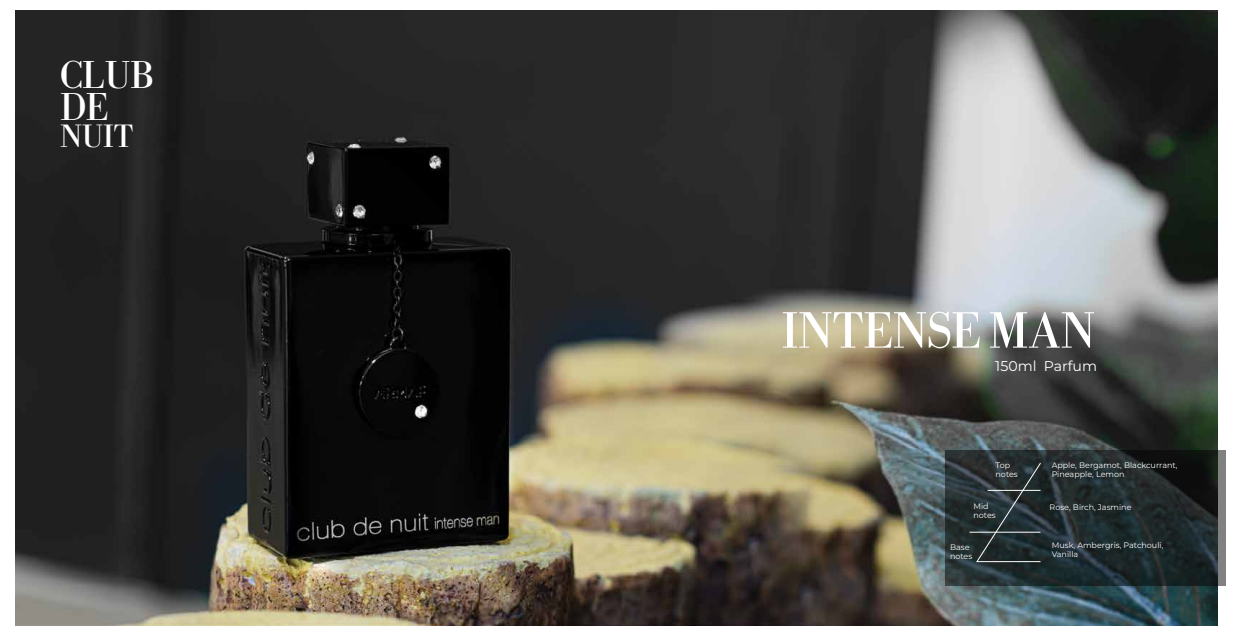
<style>
.page{position:relative;width:1234px;height:638px;background:#fff}
.page>*{position:absolute;margin:0;border:0;box-sizing:border-box;transform-origin:0 0}
.t1{font:50px "OPTI Bodoni Antiqua";color:#fff}
.t2{font:38.1px/31.9px "OPTI Bodoni Antiqua";color:#fff}
.t3{font:31.6px "OPTI Bodoni Antiqua";color:#fff}
.t4{font:14.1px "Montserrat";color:#fff}
.t5{font:8px/8.9px "Montserrat";color:#fff}
</style>
<div class="page">
<img style="left:15px;top:10px;width:1202px;height:615px">
<svg style="left:945px;top:451px;width:280px;height:135px;background:#232c2e"></svg>
<svg style="left:975px;top:462px;width:65px;height:100px;background:#2b3538"></svg>
<hr style="left:987px;top:490px;width:53px;height:1px;background:#fff">
<hr style="left:969px;top:532px;width:71px;height:1px;background:#fff">
<h2 class="t2" style="left:59px;top:58px;width:95px">CLUB<br>DE</h2>
<h3 class="t3" style="left:59px;top:115px;width:75px">NUIT</h3>
<h1 class="t1" style="left:780px;top:297px;width:315px">INTENSE MAN</h1>
<h3 class="t4" style="left:995px;top:356px;width:103px">150ml Parfum</h3>
<p class="t5" style="left:995px;top:460px;width:24px">Top notes</p>
<p class="t5" style="left:1051px;top:460px;width:127px">Apple, Bergamot, Blackcurrant,<br>Pineapple, Lemon</p>
<p class="t5" style="left:1049px;top:502px;width:83px">Rose, Birch, Jasmine</p>
<p class="t5" style="left:1051px;top:540px;width:113px">Musk, Ambergris, Patchouli,<br>Vanilla</p>
<p class="t5" style="left:973px;top:502px;width:24px">Mid notes</p>
<p class="t5" style="left:949px;top:542px;width:24px">Base notes</p>
</div>
